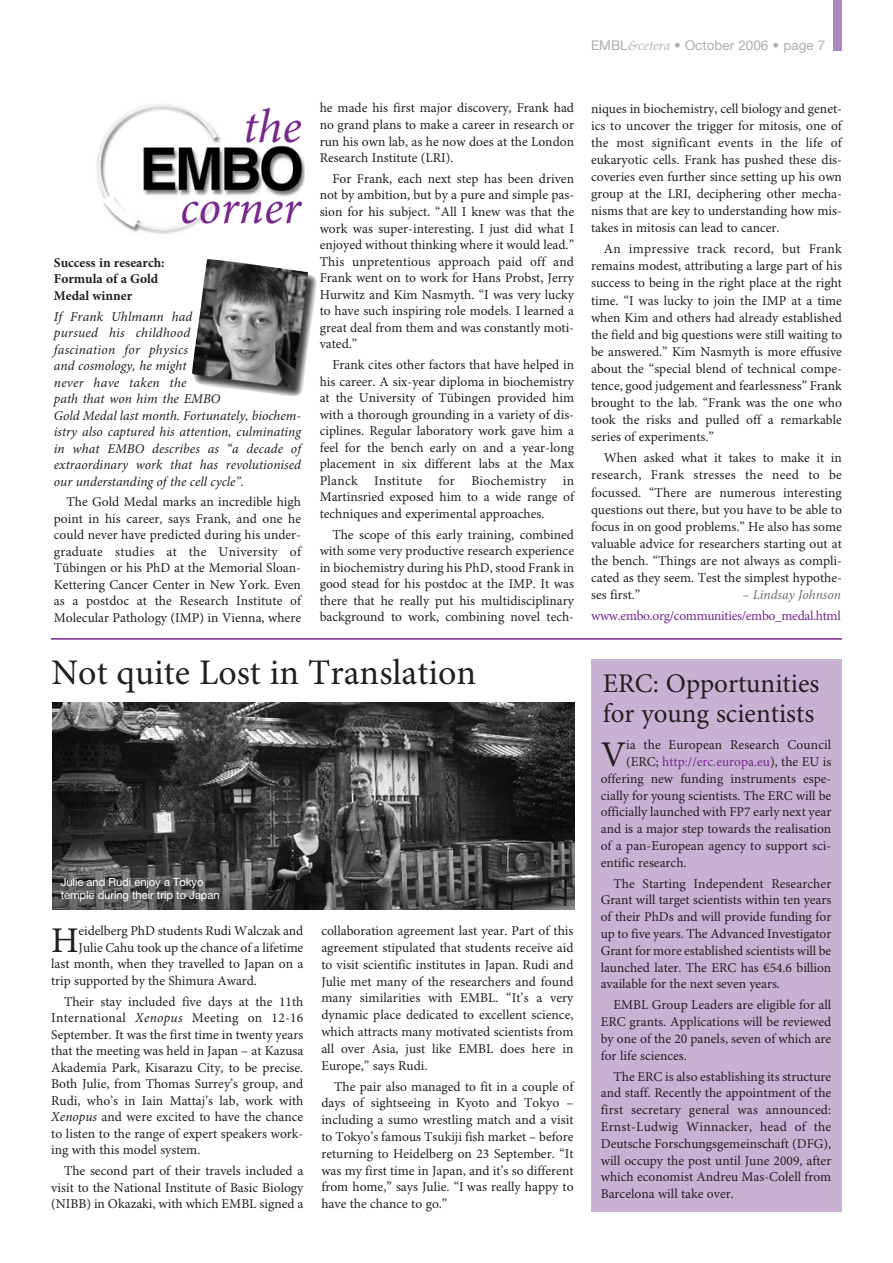
<style>
.page{position:relative;width:893px;height:1263px;background:#fff}
.page>*{position:absolute;margin:0;border:0;box-sizing:border-box;transform-origin:0 0}
.t1{font:italic 48px/81px "Minion Pro";color:#77278d;text-align:right}
.t2{font:36.15px "Minion Pro";color:#231f20}
.t3{font:36px "Minion Pro";color:#231f20}
.t4{font:27px/30px "Minion Pro";color:#231f20}
.t5{font:13.5px/16.5px "Minion Pro";color:#231f20;text-align:justify}
.t6{font:italic 13.5px/16.5px "Minion Pro";color:#231f20}
.t7{font:700 13.5px/16.5px "Minion Pro";color:#231f20}
.t8{font:13.5px "Minion Pro";letter-spacing:-.025em;color:#77278d}
.t9{font:13.5px "Minion Pro";color:#77278d}
.t10{font:13.5px "Helvetica Neue LT Pro";color:#adaeb2}
.t11{font:italic 13.5px "Minion Pro";color:#6c6d70}
.t12{font:11.25px/13.5px "Helvetica Neue LT Pro";letter-spacing:-.01em;color:#fff}
.s1{font-family:"Palatino";font-style:italic}
.s2{font-style:italic}
.s3{color:#231f20}
</style>
<div class="page">
<div style="left:834px;top:0;width:8px;height:51px;background:#ac87bc"></div>
<hr style="left:51px;top:638px;width:791px;height:2px;background:#77278d">
<div style="left:591px;top:659px;width:251px;height:553px;background:#c9b1d4"></div>
<img style="left:52px;top:703px;width:522px;height:206px">
<img style="left:192px;top:259px;width:125px;height:137px">
<img style="left:97px;top:104px;width:208px;height:130px">
<p class="t10" style="left:591px;top:40px;width:236px">EMBL<span class="s1">&amp;cetera</span> • October 2006 • page 7</p>
<h1 class="t1" style="left:180px;top:91px;width:123px">the corner</h1>
<p class="t7" style="left:54px;top:255px;width:112px">Success in research:<br>Formula of a Gold<br>Medal winner</p>
<p class="t6" style="left:54px;top:309px;width:249px">If Frank Uhlmann had<br>pursued his childhood<br>fascination for physics<br>and cosmology, he might<br>never have taken the<br>path that won him the EMBO<br>Gold Medal last month. Fortunately, biochem&shy;istry also captured his attention, culminating in what EMBO describes as “a decade of extraordinary work that has revolutionised our understanding of the cell cycle”.</p>
<p class="t5" style="left:54px;top:495px;width:249px;text-indent:13px">The Gold Medal marks an incredible high point in his career, says Frank, and one he could never have predicted during his under&shy;graduate studies at the University of Tübingen or his PhD at the Memorial Sloan-Kettering Cancer Center in New York. Even as a postdoc at the Research Institute of Molecular Pathology (IMP) in Vienna, where</p>
<p class="t5" style="left:320px;top:101px;width:256px">he made his first major discovery, Frank had no grand plans to make a career in research or run his own lab, as he now does at the London Research Institute (LRI).</p>
<p class="t5" style="left:320px;top:172px;width:256px;text-indent:13px">For Frank, each next step has been driven not by ambition, but by a pure and simple pas&shy;sion for his subject. “All I knew was that the work was super-interesting. I just did what I enjoyed without thinking where it would lead.” This unpretentious approach paid off and Frank went on to work for Hans Probst, Jerry Hurwitz and Kim Nasmyth. “I was very lucky to have such inspiring role models. I learned a great deal from them and was constantly moti&shy;vated.”</p>
<p class="t5" style="left:320px;top:358px;width:256px;text-indent:13px">Frank cites other factors that have helped in his career. A six-year diploma in biochemistry at the University of Tübingen provided him with a thorough grounding in a variety of dis&shy;ciplines. Regular laboratory work gave him a feel for the bench early on and a year-long placement in six different labs at the Max Planck Institute for Biochemistry in Martinsried exposed him to a wide range of techniques and experimental approaches.</p>
<p class="t5" style="left:320px;top:527px;width:256px;text-indent:13px">The scope of this early training, combined with some very productive research experience in biochemistry during his PhD, stood Frank in good stead for his postdoc at the IMP. It was there that he really put his multidisciplinary background to work, combining novel tech-</p>
<h3 class="t3" style="left:52px;top:658px;width:426px">Not quite Lost in Translation</h3>
<p class="t12" style="left:61px;top:876px;width:160px">Julie and Rudi enjoy a Tokyo temple during their trip to Japan</p>
<h2 class="t2" style="left:51px;top:926px;width:29px">H</h2>
<p class="t5" style="left:79px;top:924px;width:226px">eidelberg PhD students Rudi Walczak and</p>
<p class="t5" style="left:79px;top:940px;width:226px">Julie Cahu took up the chance of a lifetime</p>
<p class="t5" style="left:51px;top:957px;width:254px">last month, when they travelled to Japan on a</p>
<p class="t5" style="left:51px;top:973px;width:207px">trip supported by the Shimura Award.</p>
<p class="t5" style="left:51px;top:994px;width:254px;text-indent:13px">Their stay included five days at the 11th International <span class="s2">Xenopus</span> Meeting on 12-16<br>September. It was the first time in twenty years that the meeting was held in Japan – at Kazusa Akademia Park, Kisarazu City, to be precise.<br>Both Julie, from Thomas Surrey’s group, and Rudi, who’s in Iain Mattaj’s lab, work with <span class="s2">Xenopus</span> and were excited to have the chance to listen to the range of expert speakers work&shy;ing with this model system.</p>
<p class="t5" style="left:51px;top:1164px;width:254px;text-indent:13px">The second part of their travels included a visit to the National Institute of Basic Biology (NIBB) in Okazaki, with which EMBL signed a</p>
<p class="t5" style="left:321px;top:924px;width:254px">collaboration agreement last year. Part of this agreement stipulated that students receive aid to visit scientific institutes in Japan. Rudi and Julie met many of the researchers and found many similarities with EMBL. “It’s a very dynamic place dedicated to excellent science, which attracts many motivated scientists from all over Asia, just like EMBL does here in Europe,” says Rudi.</p>
<p class="t5" style="left:321px;top:1079px;width:254px;text-indent:13px">The pair also managed to fit in a couple of days of sightseeing in Kyoto and Tokyo – including a sumo wrestling match and a visit to Tokyo’s famous Tsukiji fish market – before returning to Heidelberg on 23 September. “It was my first time in Japan, and it’s so different from home,” says Julie. “I was really happy to have the chance to go.”</p>
<p class="t5" style="left:591px;top:101px;width:252px;line-height:17.1px">niques in biochemistry, cell biology and genet&shy;ics to uncover the trigger for mitosis, one of the most significant events in the life of eukaryotic cells. Frank has pushed these dis&shy;coveries even further since setting up his own group at the LRI, deciphering other mecha&shy;nisms that are key to understanding how mis&shy;takes in mitosis can lead to cancer.</p>
<p class="t5" style="left:591px;top:242px;width:252px;line-height:17.1px;text-indent:13px">An impressive track record, but Frank remains modest, attributing a large part of his success to being in the right place at the right time. “I was lucky to join the IMP at a time when Kim and others had already established the field and big questions were still waiting to be answered.” Kim Nasmyth is more effusive about the “special blend of technical compe&shy;tence, good judgement and fearlessness” Frank brought to the lab. “Frank was the one who took the risks and pulled off a remarkable series of experiments.”</p>
<p class="t5" style="left:591px;top:451px;width:252px;line-height:17.1px;text-indent:13px">When asked what it takes to make it in research, Frank stresses the need to be focussed. “There are numerous interesting questions out there, but you have to be able to focus in on good problems.” He also has some valuable advice for researchers starting out at the bench. “Things are not always as compli&shy;cated as they seem. Test the simplest hypothe&shy;ses first.”</p>
<p class="t11" style="left:742px;top:589px;width:100px">– Lindsay Johnson</p>
<p class="t8" style="left:591px;top:611px;width:251px">www.embo.org/communities/embo_medal.html</p>
<h3 class="t4" style="left:603px;top:670px;width:218px">ERC: Opportunities for young scientists</h3>
<h2 class="t2" style="left:601px;top:740px;width:27px">V</h2>
<p class="t5" style="left:626px;top:738px;width:207px">ia the European Research Council</p>
<p class="t9" style="left:626px;top:756px;width:207px"><span class="s3">(ERC;</span> http://erc.europa.eu<span class="s3">), the EU is</span></p>
<p class="t5" style="left:601px;top:771px;width:232px">offering new funding instruments espe-</p>
<p class="t5" style="left:601px;top:788px;width:232px">cially for young scientists. The ERC will be</p>
<p class="t5" style="left:601px;top:805px;width:232px">officially launched with FP7 early next year</p>
<p class="t5" style="left:601px;top:822px;width:232px">and is a major step towards the realisation</p>
<p class="t5" style="left:601px;top:838px;width:232px">of a pan-European agency to support sci-</p>
<p class="t5" style="left:601px;top:855px;width:87px">entific research.</p>
<p class="t5" style="left:601px;top:876px;width:232px;text-indent:13px">The Starting Independent Researcher Grant will target scientists within ten years of their PhDs and will provide funding for up to five years. The Advanced Investigator Grant for more established scientists will be launched later. The ERC has €54.6 billion available for the next seven years.</p>
<p class="t5" style="left:601px;top:998px;width:232px;text-indent:13px">EMBL Group Leaders are eligible for all ERC grants. Applications will be reviewed by one of the 20 panels, seven of which are for life sciences.</p>
<p class="t5" style="left:601px;top:1069px;width:232px;text-indent:13px">The ERC is also establishing its structure and staff. Recently the appointment of the first secretary general was announced:<br>Ernst-Ludwig Winnacker, head of the Deutsche Forschungsgemeinschaft (DFG), will occupy the post until June 2009, after which economist Andreu Mas-Colell from Barcelona will take over.</p>
</div>
